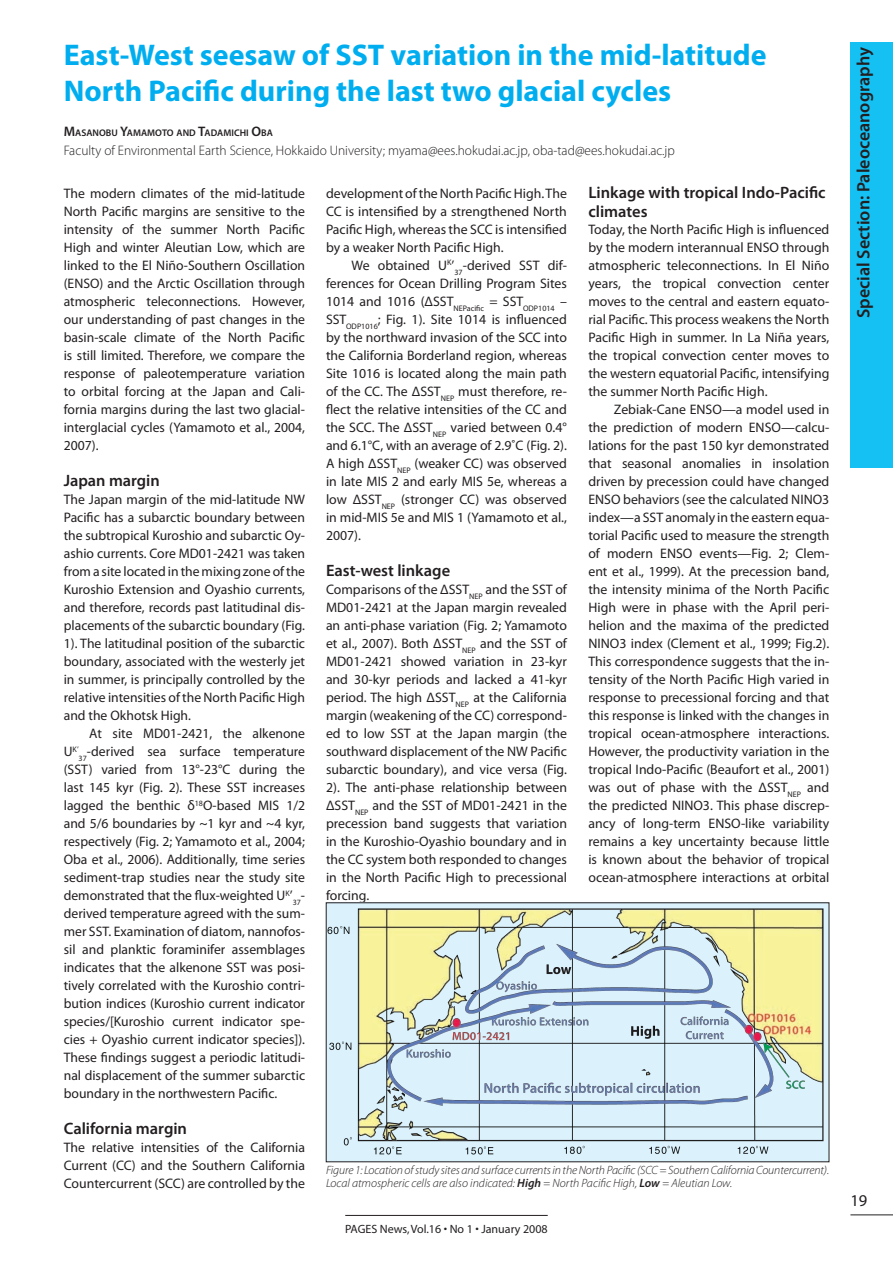
<style>
.page{position:relative;width:893px;height:1263px;background:#fff}
.page>*{position:absolute;margin:0;border:0;box-sizing:border-box;transform-origin:0 0}
.t1{font:700 30px/36px "Myriad Pro";color:#00aeef}
.t2{font:600 18px "Myriad Pro";color:#231f20}
.sub-title{font:600 16.5px/19px "Myriad Pro";color:#231f20}
.t3{font:16.5px "Myriad Pro";color:#231f20}
.Text-box_-_indent{font:13.8px/18px "Myriad Pro";color:#231f20;text-align:justify}
.Text-box{font:13.8px/18px "Myriad Pro";color:#231f20;text-align:justify}
.Author_info{font:300 13.8px "Myriad Pro";color:#231f20}
.figure_caption{font:italic 300 12px/13.5px "Myriad Pro";letter-spacing:-.01em;color:#231f20}
.t4{font:12px "Myriad";color:#231f20}
.Autoren{font:600 9.6px "Myriad Pro";color:#231f20}
.Text-box_-_indent-2{font:8.1px "Myriad Pro";color:#231f20}
.s1{font-size:13.8px}
.s2{font-weight:600}
</style>
<div class="page">
<hr style="left:850px;top:1214px;width:43px;height:1px;background:#231f20">
<hr style="left:345px;top:1215px;width:203px;height:1px;background:#231f20">
<div style="left:850px;top:43px;width:43px;height:425px;background:#15c0f2"></div>
<img style="left:328px;top:904px;width:499px;height:254px">
<p class="t1" style="left:64px;top:36px;width:704px">East-West seesaw of SST variation in the mid-latitude<br>North Pacific during the last two glacial cycles</p>
<p class="Autoren" style="left:64px;top:127px;width:211px"><span class="s1">M</span>ASANOBU <span class="s1">Y</span>AMAMOTO AND <span class="s1">T</span>ADAMICHI <span class="s1">O</span>BA</p>
<p class="Author_info" style="left:64px;top:143px;width:613px">Faculty of Environmental Earth Science, Hokkaido University; myama@ees.hokudai.ac.jp, oba-tad@ees.hokudai.ac.jp</p>
<p class="Text-box" style="left:64px;top:184px;width:243px">The modern climates of the mid-latitude North Pacific margins are sensitive to the intensity of the summer North Pacific High and winter Aleutian Low, which are linked to the El Niño-Southern Oscillation (ENSO) and the Arctic Oscillation through atmospheric teleconnections. However, our understanding of past changes in the basin-scale climate of the North Pacific is still limited. Therefore, we compare the response of paleotemperature variation to orbital forcing at the Japan and Cali&shy;fornia margins during the last two glacial&shy;interglacial cycles (Yamamoto et al., 2004, 2007).</p>
<p class="sub-title" style="left:64px;top:471px;width:97px">Japan margin</p>
<p class="Text-box" style="left:64px;top:490px;width:243px">The Japan margin of the mid-latitude NW Pacific has a subarctic boundary between the subtropical Kuroshio and subarctic Oy&shy;ashio currents. Core MD01-2421 was taken from a site located in the mixing zone of the Kuroshio Extension and Oyashio currents, and therefore, records past latitudinal dis&shy;placements of the subarctic boundary (Fig.<br>1). The latitudinal position of the subarctic boundary, associated with the westerly jet in summer, is principally controlled by the relative intensities of the North Pacific High and the Okhotsk High.</p>
<p class="Text-box_-_indent" style="left:89px;top:724px;width:217px">At site MD01-2421, the alkenone</p>
<p class="Text-box_-_indent-2" style="left:64px;top:744px;width:16px"><span class="s1">U</span>K’</p>
<p class="sub-title" style="left:588px;top:183px;width:239px">Linkage with tropical Indo-Pacific climates</p>
<p class="Text-box" style="left:588px;top:220px;width:242px">Today, the North Pacific High is influenced by the modern interannual ENSO through atmospheric teleconnections. In El Niño years, the tropical convection center moves to the central and eastern equato&shy;rial Pacific. This process weakens the North Pacific High in summer. In La Niña years, the tropical convection center moves to the western equatorial Pacific, intensifying the summer North Pacific High.</p>
<p class="Text-box_-_indent" style="left:588px;top:400px;width:242px;text-indent:26px">Zebiak-Cane ENSO—a model used in the prediction of modern ENSO—calcu&shy;lations for the past 150 kyr demonstrated that seasonal anomalies in insolation driven by precession could have changed ENSO behaviors (see the calculated NINO3 index—a SST anomaly in the eastern equa&shy;torial Pacific used to measure the strength of modern ENSO events—Fig. 2; Clem&shy;ent et al., 1999). At the precession band, the intensity minima of the North Pacific High were in phase with the April peri&shy;helion and the maxima of the predicted NINO3 index (Clement et al., 1999; Fig.2).<br>This correspondence suggests that the in&shy;tensity of the North Pacific High varied in response to precessional forcing and that this response is linked with the changes in tropical ocean-atmosphere interactions.<br>However, the productivity variation in the tropical Indo-Pacific (Beaufort et al., 2001) was out of phase with the ΔSST<sub>NEP</sub> and the predicted NINO3. This phase discrep&shy;ancy of long-term ENSO-like variability remains a key uncertainty because little is known about the behavior of tropical ocean-atmosphere interactions at orbital</p>
<p class="Text-box" style="left:326px;top:184px;width:242px">development of the North Pacific High. The CC is intensified by a strengthened North Pacific High, whereas the SCC is intensified by a weaker North Pacific High.</p>
<p class="Text-box_-_indent" style="left:326px;top:256px;width:242px;text-indent:26px">We obtained U<sup>K</sup>’<sub>37</sub>-derived SST dif&shy;ferences for Ocean Drilling Program Sites 1014 and 1016 (ΔSST<sub>NEPacific</sub> = SST<sub>ODP1014</sub> – SST<sub>ODP1016</sub>; Fig. 1). Site 1014 is influenced by the northward invasion of the SCC into the California Borderland region, whereas Site 1016 is located along the main path of the CC. The ΔSST<sub>NEP</sub> must therefore, re&shy;flect the relative intensities of the CC and the SCC. The ΔSST<sub>NEP</sub> varied between 0.4° and 6.1°C, with an average of 2.9˚C (Fig. 2).<br>A high ΔSST<sub>NEP</sub> (weaker CC) was observed in late MIS 2 and early MIS 5e, whereas a low ΔSST<sub>NEP</sub> (stronger CC) was observed in mid-MIS 5e and MIS 1 (Yamamoto et al., 2007).</p>
<p class="sub-title" style="left:326px;top:561px;width:126px">East-west linkage</p>
<p class="Text-box" style="left:326px;top:580px;width:242px">Comparisons of the ΔSST<sub>NEP</sub> and the SST of MD01-2421 at the Japan margin revealed an anti-phase variation (Fig. 2; Yamamoto et al., 2007). Both ΔSST<sub>NEP</sub> and the SST of MD01-2421 showed variation in 23-kyr and 30-kyr periods and lacked a 41-kyr period. The high ΔSST<sub>NEP</sub> at the California margin (weakening of the CC) correspond&shy;ed to low SST at the Japan margin (the southward displacement of the NW Pacific subarctic boundary), and vice versa (Fig.<br>2). The anti-phase relationship between ΔSST<sub>NEP</sub> and the SST of MD01-2421 in the precession band suggests that variation in the Kuroshio-Oyashio boundary and in the CC system both responded to changes in the North Pacific High to precessional forcing.</p>
<p class="Text-box_-_indent" style="left:64px;top:742px;width:243px;text-indent:15px"><sub>37</sub>-derived sea surface temperature (SST) varied from 13°-23°C during the last 145 kyr (Fig. 2). These SST increases lagged the benthic δ<sup>18</sup>O-based MIS 1/2 and 5/6 boundaries by ~1 kyr and ~4 kyr, respectively (Fig. 2; Yamamoto et al., 2004; Oba et al., 2006). Additionally, time series sediment-trap studies near the study site demonstrated that the flux-weighted U<sup>K</sup>’<sub>37</sub>- derived temperature agreed with the sum&shy;mer SST. Examination of diatom, nannofos&shy;sil and planktic foraminifer assemblages indicates that the alkenone SST was posi&shy;tively correlated with the Kuroshio contri&shy;bution indices (Kuroshio current indicator species/[Kuroshio current indicator spe&shy;cies + Oyashio current indicator species]).<br>These findings suggest a periodic latitudi&shy;nal displacement of the summer subarctic boundary in the northwestern Pacific.</p>
<p class="sub-title" style="left:64px;top:1119px;width:125px">California margin</p>
<p class="Text-box" style="left:64px;top:1138px;width:243px">The relative intensities of the California Current (CC) and the Southern California Countercurrent (SCC) are controlled by the</p>
<p class="figure_caption" style="left:326px;top:1163px;width:505px">Figure 1: Location of study sites and surface currents in the North Pacific (SCC = Southern California Countercurrent).<br>Local atmospheric cells are also indicated: <span class="s2">High</span> = North Pacific High, <span class="s2">Low</span> = Aleutian Low.</p>
<p class="t4" style="left:345px;top:1223px;width:204px">PAGES News, Vol.16 • No 1 • January 2008</p>
<h2 class="t2" style="left:852px;top:318px;width:272px;rotate:-90deg">Special Section: Paleoceanography</h2>
<p class="t3" style="left:850px;top:1190px;width:18px">19</p>
</div>
